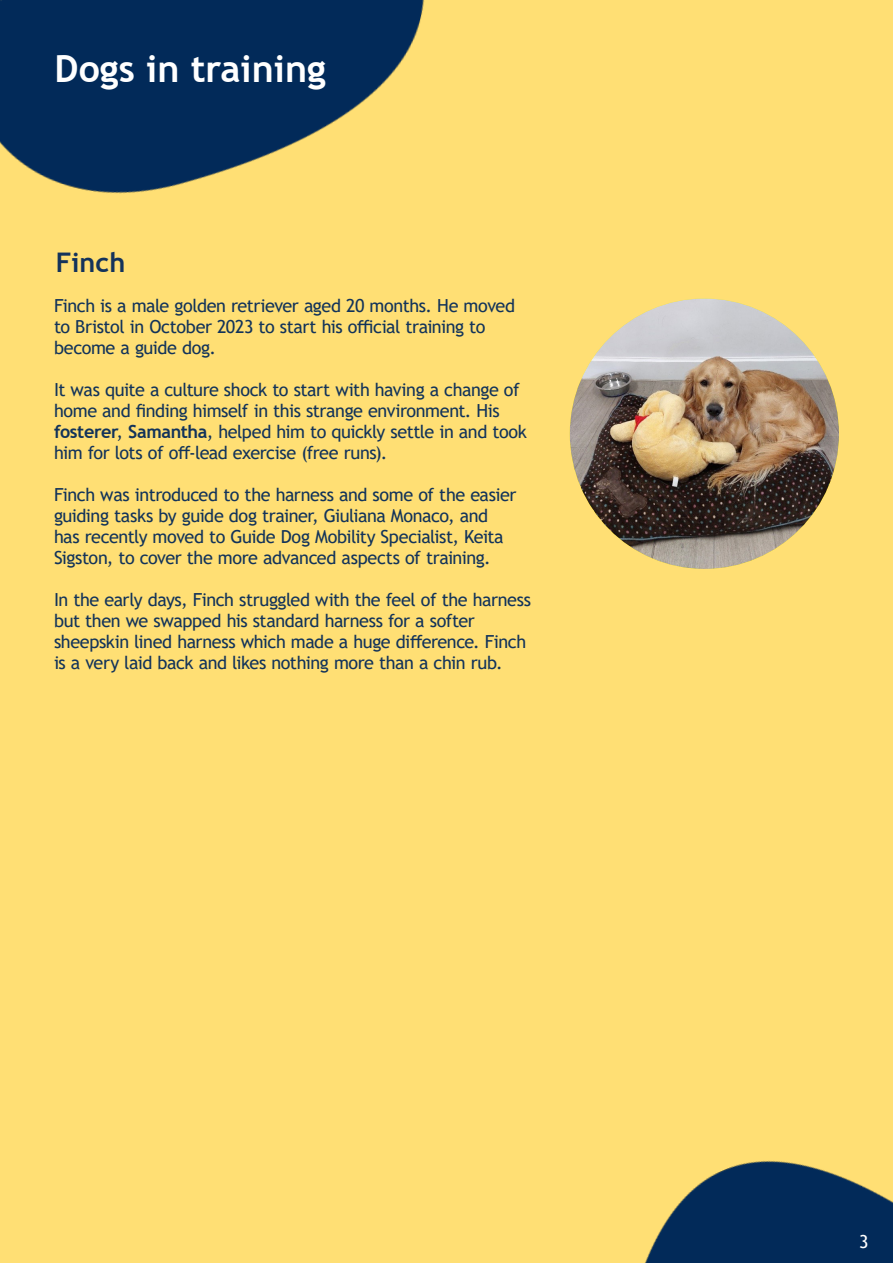
<style>
.page{position:relative;width:893px;height:1263px;background:#ffdf74}
.page>*{position:absolute;margin:0;border:0;box-sizing:border-box;transform-origin:0 0}
.Page_title{font:700 37.5px "Trebuchet MS";color:#fff}
.Small_heading{font:700 27px "Trebuchet MS";color:#14335b}
.t1{font:18px/21px "Trebuchet MS";letter-spacing:-.025em;color:#12335a}
.t2{font:18px "Trebuchet MS";color:#fff}
.s1{font-weight:700}
</style>
<div class="page">
<img style="left:0;top:0;width:424px;height:194px">
<img style="left:645px;top:1160px;width:248px;height:103px">
<img style="left:570px;top:298px;width:269px;height:271px">
<p class="Page_title" style="left:55px;top:45px;width:273px">Dogs in training</p>
<p class="Small_heading" style="left:56px;top:245px;width:71px">Finch</p>
<p class="t1" style="left:54px;top:295px;width:463px">Finch is a male golden retriever aged 20 months. He moved to Bristol in October 2023 to start his official training to become a guide dog.</p>
<p class="t1" style="left:54px;top:379px;width:474px">It was quite a culture shock to start with having a change of home and finding himself in this strange environment. His <span class="s1">fosterer</span>, <span class="s1">Samantha</span>, helped him to quickly settle in and took him for lots of off-lead exercise (free runs).</p>
<p class="t1" style="left:54px;top:484px;width:464px">Finch was introduced to the harness and some of the easier guiding tasks by guide dog trainer, Giuliana Monaco, and has recently moved to Guide Dog Mobility Specialist, Keita Sigston, to cover the more advanced aspects of training.</p>
<p class="t1" style="left:54px;top:589px;width:479px">In the early days, Finch struggled with the feel of the harness but then we swapped his standard harness for a softer sheepskin lined harness which made a huge difference. Finch is a very laid back and likes nothing more than a chin rub.</p>
<p class="t2" style="left:859px;top:1230px;width:11px">3</p>
</div>
